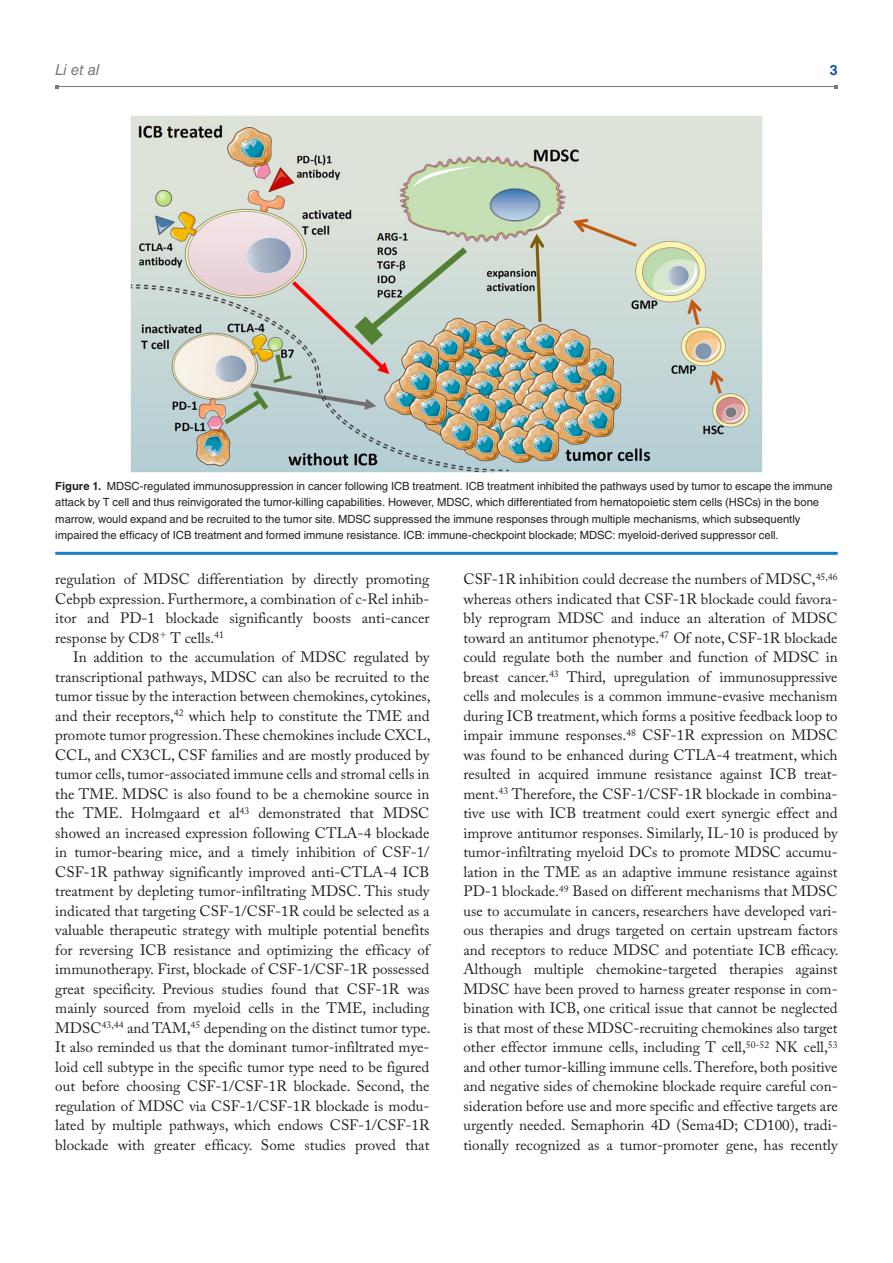
<style>
.page{position:relative;width:893px;height:1263px;background:#fff}
.page>*{position:absolute;margin:0;border:0;box-sizing:border-box;transform-origin:0 0}
.t1{font:15px/19.5px "Adobe Caslon Pro";color:#231f20;text-align:justify}
.t2{font:italic 15px "Helvetica LT Std";color:#76787b}
.t3{font:700 14.25px "Helvetica LT Std";color:#1055a4}
.t4{font:11.25px/16.5px "Helvetica LT Std";color:#231f20}
.s1{font-weight:700}
</style>
<div class="page">
<hr style="left:57px;top:86px;width:779px;height:1px;background:#76787b">
<hr style="left:55px;top:552px;width:783px;height:3px;background:#1582c5">
<img style="left:130px;top:115px;width:633px;height:358px">
<p class="t2" style="left:55px;top:61px;width:46px">Li et al</p>
<p class="t3" style="left:830px;top:61px;width:9px">3</p>
<p class="t4" style="left:55px;top:477px;width:779px"><span class="s1">Figure 1.</span> MDSC-regulated immunosuppression in cancer following ICB treatment. ICB treatment inhibited the pathways used by tumor to escape the immune attack by T cell and thus reinvigorated the tumor-killing capabilities. However, MDSC, which differentiated from hematopoietic stem cells (HSCs) in the bone marrow, would expand and be recruited to the tumor site. MDSC suppressed the immune responses through multiple mechanisms, which subsequently impaired the efficacy of ICB treatment and formed immune resistance. ICB: immune-checkpoint blockade; MDSC: myeloid-derived suppressor cell.</p>
<p class="t1" style="left:55px;top:569px;width:376px">regulation of MDSC differentiation by directly promoting Cebpb expression. Furthermore, a combination of c-Rel inhib&shy;itor and PD-1 blockade significantly boosts anti-cancer response by CD8 T cells.<sup>41</sup></p>
<p class="t1" style="left:55px;top:647px;width:377px;text-indent:18px">In addition to the accumulation of MDSC regulated by transcriptional pathways, MDSC can also be recruited to the tumor tissue by the interaction between chemokines, cytokines, and their receptors,<sup>42</sup> which help to constitute the TME and promote tumor progression. These chemokines include CXCL, CCL, and CX3CL, CSF families and are mostly produced by tumor cells, tumor-associated immune cells and stromal cells in the TME. MDSC is also found to be a chemokine source in the TME. Holmgaard et al<sup>43</sup> demonstrated that MDSC showed an increased expression following CTLA-4 blockade in tumor-bearing mice, and a timely inhibition of CSF-1/ CSF-1R pathway significantly improved anti-CTLA-4 ICB treatment by depleting tumor-infiltrating MDSC. This study indicated that targeting CSF-1/CSF-1R could be selected as a valuable therapeutic strategy with multiple potential benefits for reversing ICB resistance and optimizing the efficacy of immunotherapy. First, blockade of CSF-1/CSF-1R possessed great specificity. Previous studies found that CSF-1R was mainly sourced from myeloid cells in the TME, including MDSC<sup>43,44</sup> and TAM,<sup>45</sup> depending on the distinct tumor type.<br>It also reminded us that the dominant tumor-infiltrated mye&shy;loid cell subtype in the specific tumor type need to be figured out before choosing CSF-1/CSF-1R blockade. Second, the regulation of MDSC via CSF-1/CSF-1R blockade is modu&shy;lated by multiple pathways, which endows CSF-1/CSF-1R blockade with greater efficacy. Some studies proved that</p>
<p class="t1" style="left:463px;top:569px;width:377px">CSF-1R inhibition could decrease the numbers of MDSC,<sup>45,46 </sup>whereas others indicated that CSF-1R blockade could favora&shy;bly reprogram MDSC and induce an alteration of MDSC toward an antitumor phenotype.<sup>47</sup> Of note, CSF-1R blockade could regulate both the number and function of MDSC in breast cancer.<sup>43</sup> Third, upregulation of immunosuppressive cells and molecules is a common immune-evasive mechanism during ICB treatment, which forms a positive feedback loop to impair immune responses.<sup>48</sup> CSF-1R expression on MDSC was found to be enhanced during CTLA-4 treatment, which resulted in acquired immune resistance against ICB treat&shy;ment.<sup>43</sup> Therefore, the CSF-1/CSF-1R blockade in combina&shy;tive use with ICB treatment could exert synergic effect and improve antitumor responses. Similarly, IL-10 is produced by tumor-infiltrating myeloid DCs to promote MDSC accumu&shy;lation in the TME as an adaptive immune resistance against PD-1 blockade.<sup>49</sup> Based on different mechanisms that MDSC use to accumulate in cancers, researchers have developed vari&shy;ous therapies and drugs targeted on certain upstream factors and receptors to reduce MDSC and potentiate ICB efficacy.<br>Although multiple chemokine-targeted therapies against MDSC have been proved to harness greater response in com&shy;bination with ICB, one critical issue that cannot be neglected is that most of these MDSC-recruiting chemokines also target other effector immune cells, including T cell,<sup>50-52</sup> NK cell,<sup>53 </sup>and other tumor-killing immune cells. Therefore, both positive and negative sides of chemokine blockade require careful con&shy;sideration before use and more specific and effective targets are urgently needed. Semaphorin 4D (Sema4D; CD100), tradi&shy;tionally recognized as a tumor-promoter gene, has recently</p>
</div>
